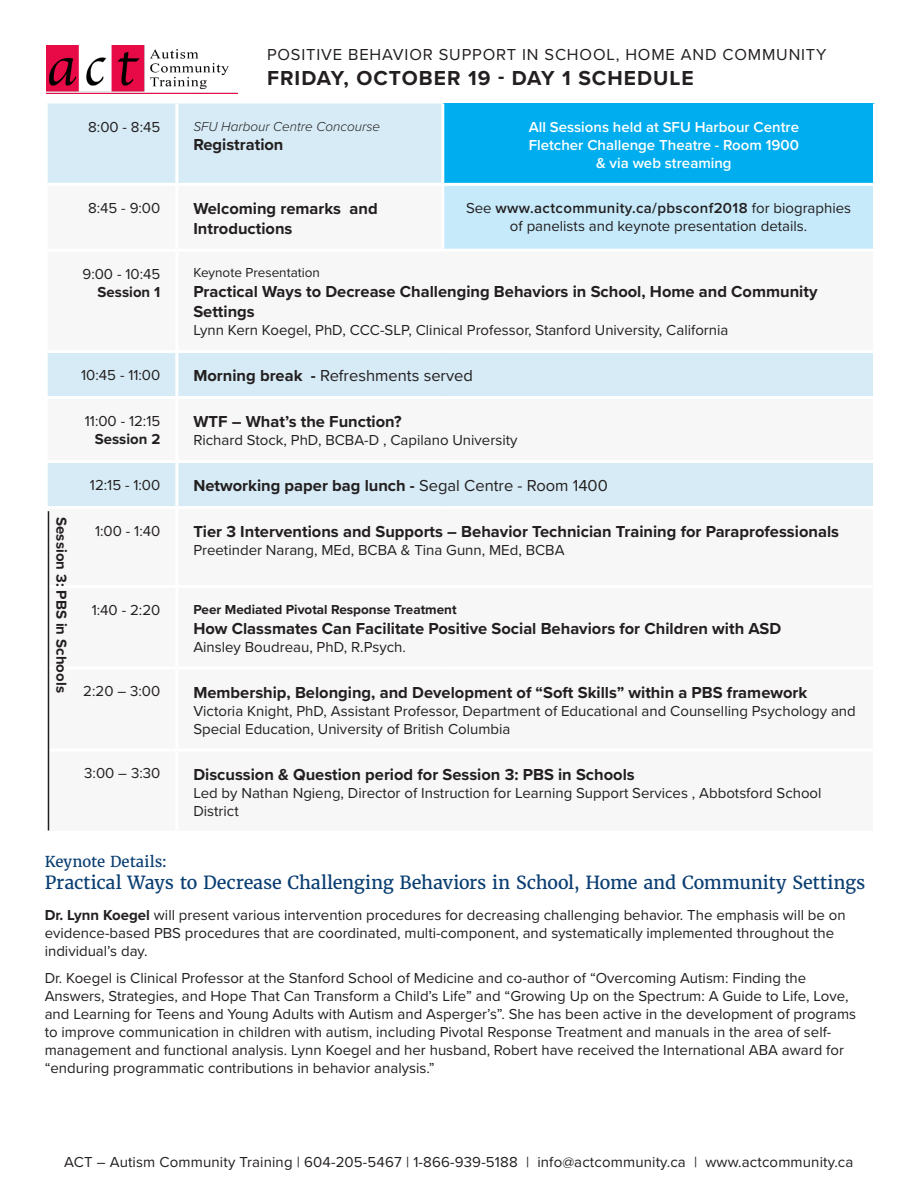
<style>
.page{position:relative;width:918px;height:1188px;background:#fff}
.page>*{position:absolute;margin:0;border:0;box-sizing:border-box;transform-origin:0 0}
.t1{font:700 21px "Proxima Nova";letter-spacing:.05em;color:#231f20}
.Cover_Small_Heading{font:18px "Merriweather";letter-spacing:-.01em;color:#093e72}
.Session_heading{font:700 16.5px/19.8px "Proxima Nova";color:#231f20}
.Presenter{font:700 16.5px "Proxima Nova";color:#231f20}
.Session_heading-2{font:16.5px "Proxima Nova";letter-spacing:.05em;color:#231f20}
.Session_heading-3{font:16.5px "Proxima Nova";color:#231f20}
.Presenter-2{font:15px/18px "Proxima Nova";color:#231f20}
.Titles{font:600 15px/18px "Proxima Nova";color:#fff}
.Session_heading-4{font:15px "Proxima Nova";color:#231f20}
.Body_Text{font:700 15px "Proxima Nova";color:#231f20}
.Cover_Small_Heading-2{font:15px "Merriweather";color:#093e72}
.Presenter-3{font:700 13.5px "Proxima Nova";color:#231f20}
.Times{font:italic 300 13.5px "Proxima Nova";color:#231f20}
.Session_heading-5{font:13.5px "Proxima Nova";color:#231f20}
.s1{font-weight:600}
.s2{font-weight:700}
.s3{font-weight:400}
</style>
<div class="page">
<div style="left:48px;top:104px;width:393px;height:79px;background:#d6ebf5"></div>
<div style="left:443px;top:104px;width:431px;height:80px;background:#00aeef"></div>
<svg style="left:48px;top:353px;width:825px;height:314px"></svg>
<div style="left:443px;top:184px;width:431px;height:66px;background:#c6eafa"></div>
<div style="left:48px;top:463px;width:825px;height:43px;background:#d6ebf5"></div>
<hr style="left:175px;top:103px;width:3px;height:80px;background:#fff">
<hr style="left:441px;top:103px;width:3px;height:80px;background:#fff">
<hr style="left:873px;top:103px;width:3px;height:80px;background:#fff">
<hr style="left:443px;top:183px;width:433px;height:3px;background:#fff">
<hr style="left:441px;top:186px;width:3px;height:63px;background:#fff">
<hr style="left:873px;top:186px;width:3px;height:63px;background:#fff">
<hr style="left:443px;top:249px;width:433px;height:3px;background:#fff">
<hr style="left:175px;top:353px;width:3px;height:43px;background:#fff">
<hr style="left:45px;top:396px;width:132px;height:3px;background:#fff">
<hr style="left:177px;top:396px;width:90px;height:3px;background:#fff">
<hr style="left:175px;top:399px;width:3px;height:61px;background:#fff">
<hr style="left:267px;top:396px;width:176px;height:3px;background:#fff">
<hr style="left:443px;top:396px;width:433px;height:3px;background:#fff">
<hr style="left:45px;top:460px;width:132px;height:3px;background:#fff">
<hr style="left:177px;top:460px;width:90px;height:3px;background:#fff">
<hr style="left:175px;top:463px;width:3px;height:43px;background:#fff">
<hr style="left:267px;top:460px;width:176px;height:3px;background:#fff">
<hr style="left:443px;top:460px;width:433px;height:3px;background:#fff">
<hr style="left:45px;top:506px;width:132px;height:3px;background:#fff">
<hr style="left:177px;top:506px;width:90px;height:3px;background:#fff">
<hr style="left:175px;top:509px;width:3px;height:76px;background:#fff">
<hr style="left:267px;top:506px;width:176px;height:3px;background:#fff">
<hr style="left:443px;top:506px;width:433px;height:3px;background:#fff">
<hr style="left:45px;top:585px;width:132px;height:3px;background:#fff">
<hr style="left:177px;top:585px;width:90px;height:3px;background:#fff">
<hr style="left:175px;top:588px;width:3px;height:79px;background:#fff">
<hr style="left:267px;top:585px;width:176px;height:3px;background:#fff">
<hr style="left:443px;top:585px;width:433px;height:3px;background:#fff">
<img style="left:46px;top:45px;width:191px;height:48px">
<hr style="left:48px;top:511px;width:1px;height:320px;background:#231f20">
<p class="Session_heading-2" style="left:267px;top:42px;width:561px">POSITIVE BEHAVIOR SUPPORT IN SCHOOL, HOME AND COMMUNITY</p>
<p class="t1" style="left:267px;top:62px;width:428px">FRIDAY, OCTOBER 19 - DAY 1 SCHEDULE</p>
<p class="Presenter-2" style="left:88px;top:117px;width:74px">8:00 - 8:45</p>
<p class="Times" style="left:193px;top:116px;width:188px">SFU Harbour Centre Concourse</p>
<p class="Session_heading" style="left:193px;top:135px;width:92px">Registration</p>
<p class="Titles" style="left:529px;top:117px;width:272px">All Sessions held at SFU Harbour Centre<br>Fletcher Challenge Theatre - Room 1900</p>
<p class="Titles" style="left:596px;top:153px;width:137px">&amp; via web streaming</p>
<p class="Presenter-2" style="left:88px;top:198px;width:74px">8:45 - 9:00</p>
<p class="Session_heading" style="left:193px;top:198px;width:186px">Welcoming remarks and<br>Introductions</p>
<p class="Presenter-2" style="left:466px;top:198px;width:387px;text-align:center">See <span class="s1">www.actcommunity.ca/pbsconf2018</span> for biographies of panelists and keynote presentation details.</p>
<p class="Presenter-2" style="left:83px;top:264px;width:79px">9:00 - 10:45</p>
<p class="Body_Text" style="left:98px;top:280px;width:64px">Session 1</p>
<p class="Session_heading-5" style="left:193px;top:263px;width:128px">Keynote Presentation</p>
<p class="Session_heading" style="left:193px;top:281px;width:626px">Practical Ways to Decrease Challenging Behaviors in School, Home and Community<br>Settings</p>
<p class="Presenter-2" style="left:193px;top:320px;width:537px">Lynn Kern Koegel, PhD, CCC-SLP, Clinical Professor, Stanford University, California</p>
<p class="Presenter-2" style="left:81px;top:365px;width:81px">10:45 - 11:00</p>
<p class="Session_heading-3" style="left:193px;top:363px;width:281px"><span class="s2">Morning break -</span> Refreshments served</p>
<p class="Presenter-2" style="left:85px;top:411px;width:77px">11:00 - 12:15</p>
<p class="Body_Text" style="left:95px;top:428px;width:67px">Session 2</p>
<p class="Session_heading" style="left:193px;top:411px;width:210px">WTF – What’s the Function?</p>
<p class="Presenter-2" style="left:193px;top:430px;width:326px">Richard Stock, PhD, BCBA-D , Capilano University</p>
<p class="Presenter-2" style="left:90px;top:475px;width:72px">12:15 - 1:00</p>
<p class="Session_heading" style="left:193px;top:475px;width:416px">Networking paper bag lunch - <span class="s3">Segal Centre - Room 1400</span></p>
<p class="Presenter-2" style="left:95px;top:521px;width:67px">1:00 - 1:40</p>
<p class="Session_heading" style="left:193px;top:521px;width:647px">Tier 3 Interventions and Supports – Behavior Technician Training for Paraprofessionals</p>
<p class="Session_heading-4" style="left:193px;top:539px;width:373px">Preetinder Narang, MEd, BCBA &amp; Tina Gunn, MEd, BCBA</p>
<p class="Body_Text" style="left:73px;top:517px;width:177px;rotate:90deg">Session 3: PBS in Schools</p>
<p class="Presenter-2" style="left:92px;top:600px;width:70px">1:40 - 2:20</p>
<p class="Presenter-3" style="left:193px;top:599px;width:265px">Peer Mediated Pivotal Response Treatment</p>
<p class="Presenter" style="left:193px;top:616px;width:590px">How Classmates Can Facilitate Positive Social Behaviors for Children with ASD</p>
<p class="Presenter-2" style="left:193px;top:637px;width:214px">Ainsley Boudreau, PhD, R.Psych.</p>
<p class="Presenter-2" style="left:83px;top:682px;width:79px">2:20 – 3:00</p>
<p class="Session_heading" style="left:193px;top:682px;width:616px">Membership, Belonging, and Development of “Soft Skills” within a PBS framework</p>
<p class="Presenter-2" style="left:193px;top:701px;width:664px">Victoria Knight, PhD, Assistant Professor, Department of Educational and Counselling Psychology and<br>Special Education, University of British Columbia</p>
<p class="Presenter-2" style="left:84px;top:764px;width:78px">3:00 – 3:30</p>
<p class="Session_heading" style="left:193px;top:764px;width:443px">Discussion &amp; Question period for Session 3: PBS in Schools</p>
<p class="Presenter-2" style="left:193px;top:783px;width:630px">Led by Nathan Ngieng, Director of Instruction for Learning Support Services , Abbotsford School<br>District</p>
<p class="Cover_Small_Heading-2" style="left:45px;top:852px;width:124px">Keynote Details:</p>
<p class="Cover_Small_Heading" style="left:45px;top:871px;width:822px">Practical Ways to Decrease Challenging Behaviors in School, Home and Community Settings</p>
<p class="Presenter-2" style="left:45px;top:906px;width:803px"><span class="s2">Dr. Lynn Koegel</span> will present various intervention procedures for decreasing challenging behavior. The emphasis will be on evidence-based PBS procedures that are coordinated, multi-component, and systematically implemented throughout the individual’s day.</p>
<p class="Presenter-2" style="left:45px;top:969px;width:813px">Dr. Koegel is Clinical Professor at the Stanford School of Medicine and co-author of “Overcoming Autism: Finding the Answers, Strategies, and Hope That Can Transform a Child’s Life” and “Growing Up on the Spectrum: A Guide to Life, Love, and Learning for Teens and Young Adults with Autism and Asperger’s”. She has been active in the development of programs to improve communication in children with autism, including Pivotal Response Treatment and manuals in the area of self&shy;management and functional analysis. Lynn Koegel and her husband, Robert have received the International ABA award for “enduring programmatic contributions in behavior analysis.”</p>
<p class="Presenter-2" style="left:64px;top:1152px;width:791px">ACT – Autism Community Training | 604-205-5467 | 1-866-939-5188 | info@actcommunity.ca | www.actcommunity.ca</p>
</div>
